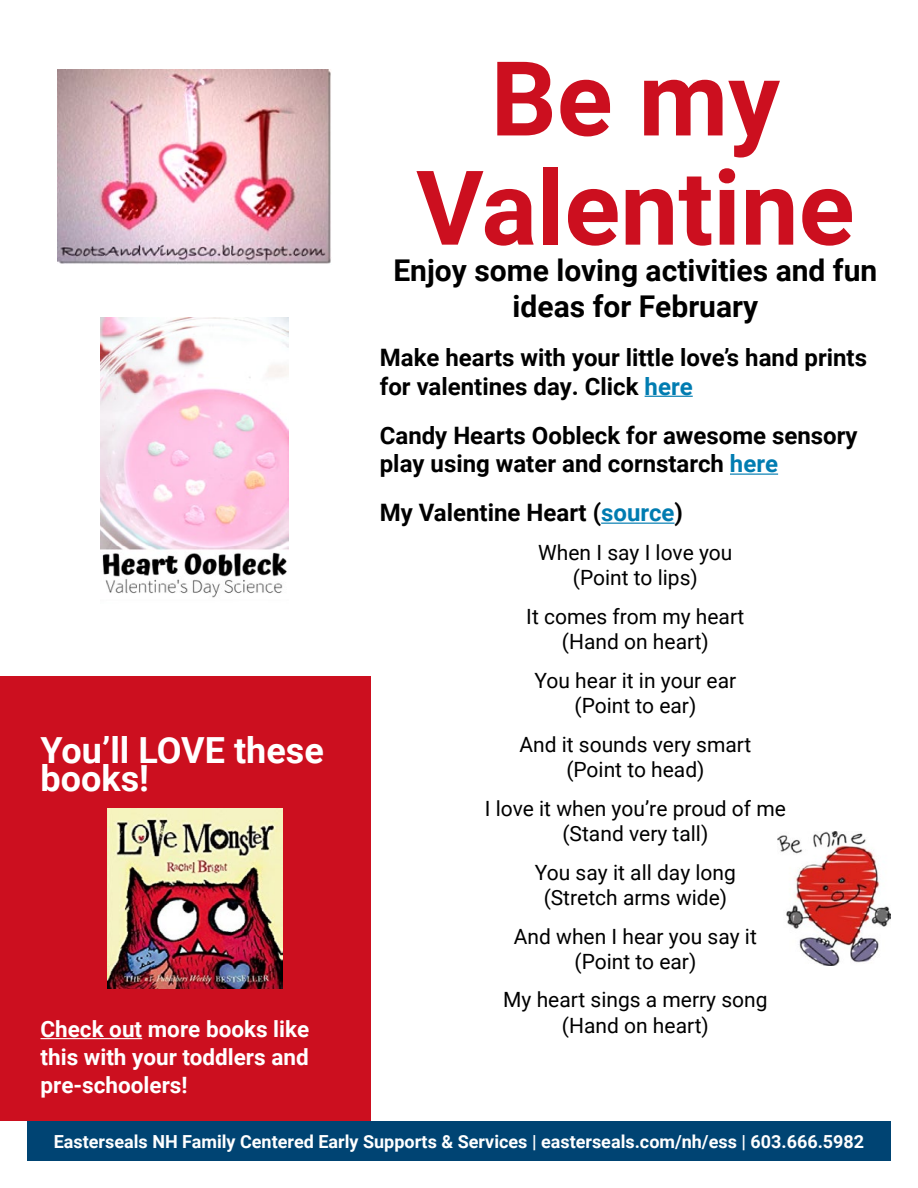
<style>
.page{position:relative;width:918px;height:1188px;background:#fff}
.page>*{position:absolute;margin:0;border:0;box-sizing:border-box;transform-origin:0 0}
.t1{font:700 103.5px/109.2px "Roboto";color:#cc0f1f;text-align:center}
.t2{font:700 36px/28.2px "Roboto";color:#fff}
.t3{font:700 30px/36px "Roboto";color:#000;text-align:center}
.t4{font:700 24px/28.8px "Roboto";color:#000}
.t5{font:700 22.5px/28.2px "Roboto";color:#fff;text-align:justify}
.t6{font:21px/25.2px "Roboto";color:#000;text-align:center}
.t7{font:700 18px "Roboto";color:#fff}
.s1{color:#007cb1}
</style>
<div class="page">
<div style="left:27px;top:1121px;width:864px;height:40px;background:#004473"></div>
<hr style="left:645px;top:396px;width:48px;height:1px;background:#007cb1">
<hr style="left:730px;top:474px;width:48px;height:1px;background:#007cb1">
<hr style="left:601px;top:523px;width:74px;height:1px;background:#007cb1">
<img style="left:58px;top:69px;width:273px;height:195px">
<img style="left:100px;top:318px;width:188px;height:280px">
<img style="left:778px;top:832px;width:113px;height:134px">
<div style="left:0;top:676px;width:370px;height:445px;background:#cc0f1f"></div>
<hr style="left:40px;top:1038px;width:102px;height:1px;background:#fff">
<img style="left:107px;top:808px;width:176px;height:181px">
<h2 class="t2" style="left:40px;top:735px;width:285px">You’ll LOVE these books!</h2>
<p class="t5" style="left:40px;top:1014px;width:270px">Check out more books like this with your toddlers and pre-schoolers!</p>
<h1 class="t1" style="left:416px;top:40px;width:440px">Be my<br>Valentine</h1>
<h3 class="t3" style="left:393px;top:251px;width:485px">Enjoy some loving activities and fun ideas for February</h3>
<p class="t4" style="left:380px;top:342px;width:489px">Make hearts with your little love’s hand prints for valentines day. Click <span class="s1">here</span></p>
<p class="t4" style="left:380px;top:420px;width:479px">Candy Hearts Oobleck for awesome sensory play using water and cornstarch <span class="s1">here</span></p>
<p class="t4" style="left:380px;top:498px;width:305px">My Valentine Heart (<span class="s1">source</span>)</p>
<p class="t6" style="left:538px;top:539px;width:196px">When I say I love you (Point to lips)</p>
<p class="t6" style="left:526px;top:603px;width:220px">It comes from my heart (Hand on heart)</p>
<p class="t6" style="left:535px;top:667px;width:203px">You hear it in your ear (Point to ear)</p>
<p class="t6" style="left:519px;top:731px;width:234px">And it sounds very smart (Point to head)</p>
<p class="t6" style="left:485px;top:795px;width:303px">I love it when you’re proud of me (Stand very tall)</p>
<p class="t6" style="left:535px;top:859px;width:202px">You say it all day long (Stretch arms wide)</p>
<p class="t6" style="left:514px;top:923px;width:245px">And when I hear you say it (Point to ear)</p>
<p class="t6" style="left:503px;top:987px;width:266px">My heart sings a merry song (Hand on heart)</p>
<p class="t7" style="left:54px;top:1128px;width:812px">Easterseals NH Family Centered Early Supports &amp; Services | easterseals.com/nh/ess | 603.666.5982</p>
</div>
